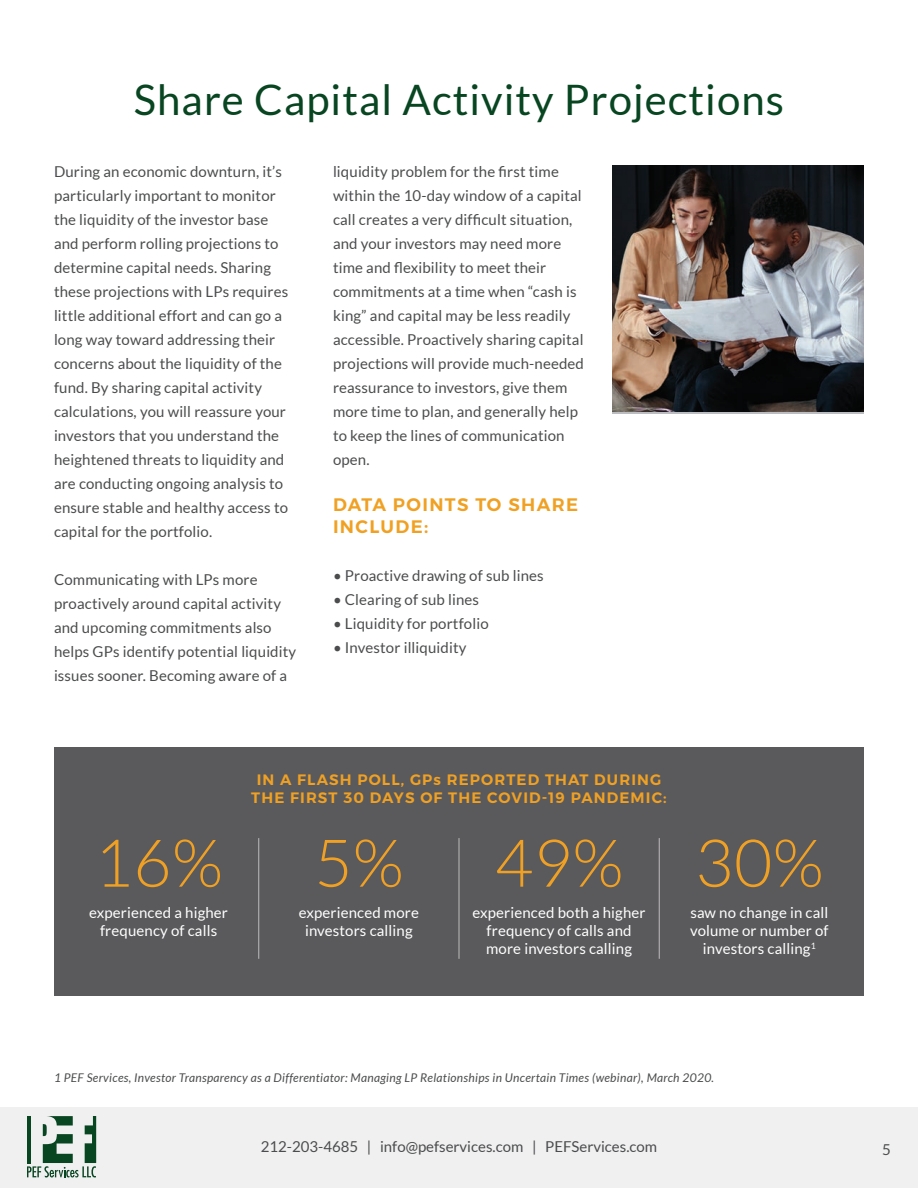
<style>
.page{position:relative;width:918px;height:1188px;background:#fff}
.page>*{position:absolute;margin:0;border:0;box-sizing:border-box;transform-origin:0 0}
.t1{font:300 66px "Lato";color:#f0a123}
.t2{font:42px "Lato";letter-spacing:.025em;color:#084521}
.t3{font:600 18px/21.6px "Montserrat";letter-spacing:.075em;color:#f0a123}
.t4{font:15px/24px "Lato";letter-spacing:.01em;color:#4b4c4d}
.t5{font:15px/18px "Lato";letter-spacing:.01em;color:#fff;text-align:center}
.t6{font:600 15px/18px "Montserrat";letter-spacing:.075em;color:#f0a123;text-align:center}
.t7{font:italic 12px "Lato";letter-spacing:.025em;color:#4b4c4d}
</style>
<div class="page">
<div style="left:0;top:1107px;width:918px;height:81px;background:#ebeced"></div>
<svg style="left:27px;top:1116px;width:69px;height:62px"></svg>
<div style="left:54px;top:747px;width:810px;height:249px;background:#5a5a5d"></div>
<img style="left:612px;top:165px;width:252px;height:247px">
<hr style="left:258px;top:838px;width:1px;height:121px;background:#bebcbc">
<hr style="left:459px;top:838px;width:1px;height:121px;background:#bebcbc">
<hr style="left:659px;top:838px;width:1px;height:121px;background:#bebcbc">
<p class="t2" style="left:134px;top:76px;width:652px">Share Capital Activity Projections</p>
<p class="t4" style="left:54px;top:160px;width:236px">During an economic downturn, it’s particularly important to monitor the liquidity of the investor base and perform rolling projections to determine capital needs. Sharing these projections with LPs requires little additional effort and can go a long way toward addressing their concerns about the liquidity of the fund. By sharing capital activity calculations, you will reassure your investors that you understand the heightened threats to liquidity and are conducting ongoing analysis to ensure stable and healthy access to capital for the portfolio.</p>
<p class="t4" style="left:54px;top:568px;width:244px">Communicating with LPs more proactively around capital activity and upcoming commitments also helps GPs identify potential liquidity issues sooner. Becoming aware of a</p>
<p class="t4" style="left:333px;top:160px;width:253px">liquidity problem for the first time within the 10-day window of a capital call creates a very difficult situation, and your investors may need more time and flexibility to meet their commitments at a time when “cash is king” and capital may be less readily accessible. Proactively sharing capital projections will provide much-needed reassurance to investors, give them more time to plan, and generally help to keep the lines of communication open.</p>
<p class="t3" style="left:333px;top:494px;width:247px">DATA POINTS TO SHARE<br>INCLUDE:</p>
<p class="t4" style="left:333px;top:563px;width:212px">• Proactive drawing of sub lines</p>
<p class="t4" style="left:333px;top:587px;width:148px">• Clearing of sub lines</p>
<p class="t4" style="left:333px;top:611px;width:157px">• Liquidity for portfolio</p>
<p class="t4" style="left:333px;top:635px;width:135px">• Investor illiquidity</p>
<p class="t1" style="left:94px;top:828px;width:130px">16%</p>
<p class="t5" style="left:89px;top:904px;width:140px">experienced a higher frequency of calls</p>
<p class="t6" style="left:251px;top:770px;width:417px">IN A FLASH POLL, GPs REPORTED THAT DURING<br>THE FIRST 30 DAYS OF THE COVID-19 PANDEMIC:</p>
<p class="t1" style="left:314px;top:828px;width:91px">5%</p>
<p class="t5" style="left:299px;top:904px;width:122px">experienced more investors calling</p>
<p class="t1" style="left:495px;top:828px;width:130px">49%</p>
<p class="t5" style="left:473px;top:904px;width:175px">experienced both a higher frequency of calls and more investors calling</p>
<p class="t1" style="left:695px;top:828px;width:130px">30%</p>
<p class="t5" style="left:690px;top:904px;width:140px">saw no change in call volume or number of investors calling<sup>1</sup></p>
<p class="t7" style="left:54px;top:1071px;width:662px">1 PEF Services, Investor Transparency as a Differentiator: Managing LP Relationships in Uncertain Times (webinar), March 2020.</p>
<p class="t4" style="left:261px;top:1135px;width:398px">212-203-4685 | info@pefservices.com | PEFServices.com</p>
<p class="t4" style="left:882px;top:1138px;width:10px">5</p>
</div>
